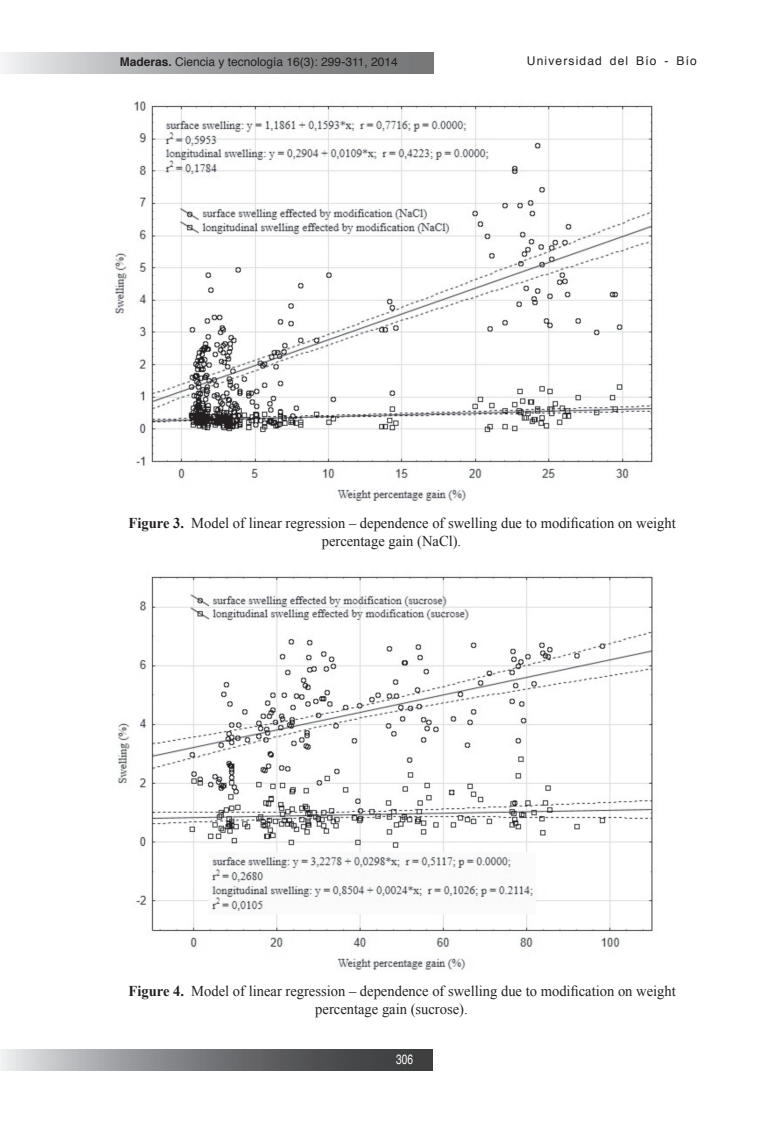
<style>
.page{position:relative;width:783px;height:1144px;background:#fff}
.page>*{position:absolute;margin:0;border:0;box-sizing:border-box;transform-origin:0 0}
.t1{font:15px/18px "Times New Roman";color:#231f20}
.t2{font:13.5px "Helvetica";color:#fff;scale:.75 1}
.t3{font:12px "Helvetica";color:#231f20}
.t4{font:12px "Helvetica";letter-spacing:.095em;color:#231f20}
.s1{font-weight:700}
</style>
<div class="page">
<svg style="left:0;top:1050px;width:432px;height:20px;background:#7d7e80"></svg>
<svg style="left:3px;top:53px;width:430px;height:20px;background:#a3a4a5"></svg>
<img style="left:115px;top:101px;width:538px;height:400px">
<img style="left:117px;top:576px;width:536px;height:394px">
<p class="t3" style="left:120px;top:53px;width:279px"><span class="s1">Maderas.</span> Ciencia y tecnología 16(3): 299-311, 2014</p>
<p class="t4" style="left:526px;top:52px;width:171px">Universidad del Bío - Bío</p>
<p class="t1" style="left:321px;top:514px;width:355px;text-indent:-193px"><span class="s1">Figure 3.</span> Model of linear regression – dependence of swelling due to modification on weight percentage gain (NaCl).</p>
<p class="t1" style="left:315px;top:982px;width:362px;text-indent:-187px"><span class="s1">Figure 4.</span> Model of linear regression – dependence of swelling due to modification on weight percentage gain (sucrose).</p>
<p class="t2" style="left:396px;top:1049px;width:24px">306</p>
</div>
